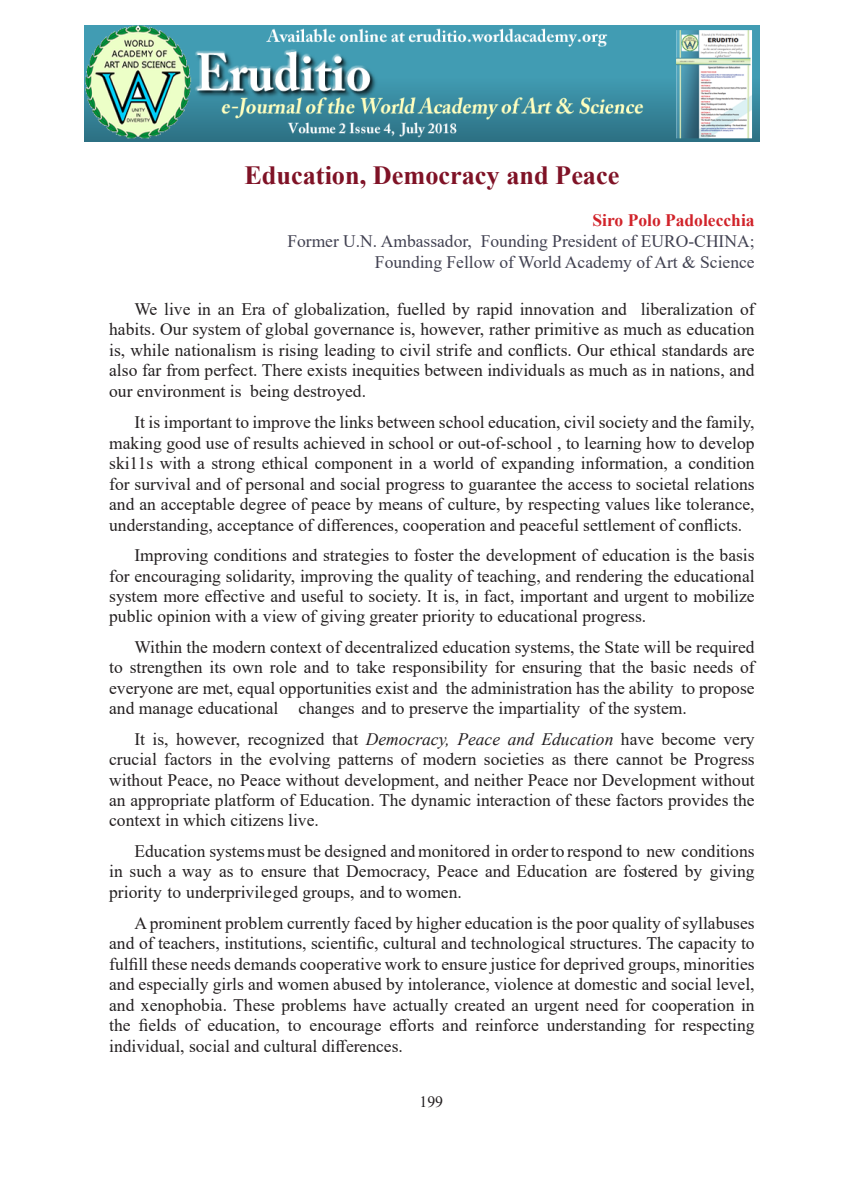
<style>
.page{position:relative;width:844px;height:1191px;background:#fff}
.page>*{position:absolute;margin:0;border:0;box-sizing:border-box;transform-origin:0 0}
.t1{font:700 26.25px "Times New Roman";color:#7f1226}
.t2{font:17.5px/20.3px "Times New Roman";color:#231f20;text-align:justify}
.t3{font:17.5px/21px "Times New Roman";color:#414151;text-align:right}
.t4{font:700 17.5px "Times New Roman";color:#d1232a}
.t5{font:15.75px "Times New Roman";color:#231f20}
.s1{font-style:italic}
</style>
<div class="page">
<img style="left:84px;top:26px;width:675px;height:115px">
<h1 class="t1" style="left:244px;top:156px;width:376px">Education, Democracy and Peace</h1>
<p class="t4" style="left:592px;top:208px;width:164px">Siro Polo Padolecchia</p>
<p class="t3" style="left:287px;top:230px;width:468px">Former U.N. Ambassador, Founding President of EURO-CHINA;<br>Founding Fellow of World Academy of Art &amp; Science</p>
<p class="t2" style="left:109px;top:298px;width:646px;text-indent:25px">We live in an Era of globalization, fuelled by rapid innovation and liberalization of habits. Our system of global governance is, however, rather primitive as much as education is, while nationalism is rising leading to civil strife and conflicts. Our ethical standards are also far from perfect. There exists inequities between individuals as much as in nations, and our environment is being destroyed.</p>
<p class="t2" style="left:109px;top:411px;width:646px;text-indent:25px">It is important to improve the links between school education, civil society and the family, making good use of results achieved in school or out-of-school , to learning how to develop ski11s with a strong ethical component in a world of expanding information, a condition for survival and of personal and social progress to guarantee the access to societal relations and an acceptable degree of peace by means of culture, by respecting values like tolerance, understanding, acceptance of differences, cooperation and peaceful settlement of conflicts.</p>
<p class="t2" style="left:109px;top:545px;width:646px;text-indent:25px">Improving conditions and strategies to foster the development of education is the basis for encouraging solidarity, improving the quality of teaching, and rendering the educational system more effective and useful to society. It is, in fact, important and urgent to mobilize public opinion with a view of giving greater priority to educational progress.</p>
<p class="t2" style="left:109px;top:636px;width:646px;text-indent:25px">Within the modern context of decentralized education systems, the State will be required to strengthen its own role and to take responsibility for ensuring that the basic needs of everyone are met, equal opportunities exist and the administration has the ability to propose and manage educational changes and to preserve the impartiality of the system.</p>
<p class="t2" style="left:109px;top:728px;width:646px;text-indent:25px">It is, however, recognized that <span class="s1">Democracy, Peace and Education</span> have become very crucial factors in the evolving patterns of modern societies as there cannot be Progress without Peace, no Peace without development, and neither Peace nor Development without an appropriate platform of Education. The dynamic interaction of these factors provides the context in which citizens live.</p>
<p class="t2" style="left:109px;top:840px;width:646px;text-indent:25px">Education systems must be designed and monitored in order to respond to new conditions in such a way as to ensure that Democracy, Peace and Education are fostered by giving priority to underprivileged groups, and to women.</p>
<p class="t2" style="left:109px;top:912px;width:646px;text-indent:25px">A prominent problem currently faced by higher education is the poor quality of syllabuses and of teachers, institutions, scientific, cultural and technological structures. The capacity to fulfill these needs demands cooperative work to ensure justice for deprived groups, minorities and especially girls and women abused by intolerance, violence at domestic and social level, and xenophobia. These problems have actually created an urgent need for cooperation in the fields of education, to encourage efforts and reinforce understanding for respecting individual, social and cultural differences.</p>
<p class="t5" style="left:419px;top:1090px;width:25px">199</p>
</div>
